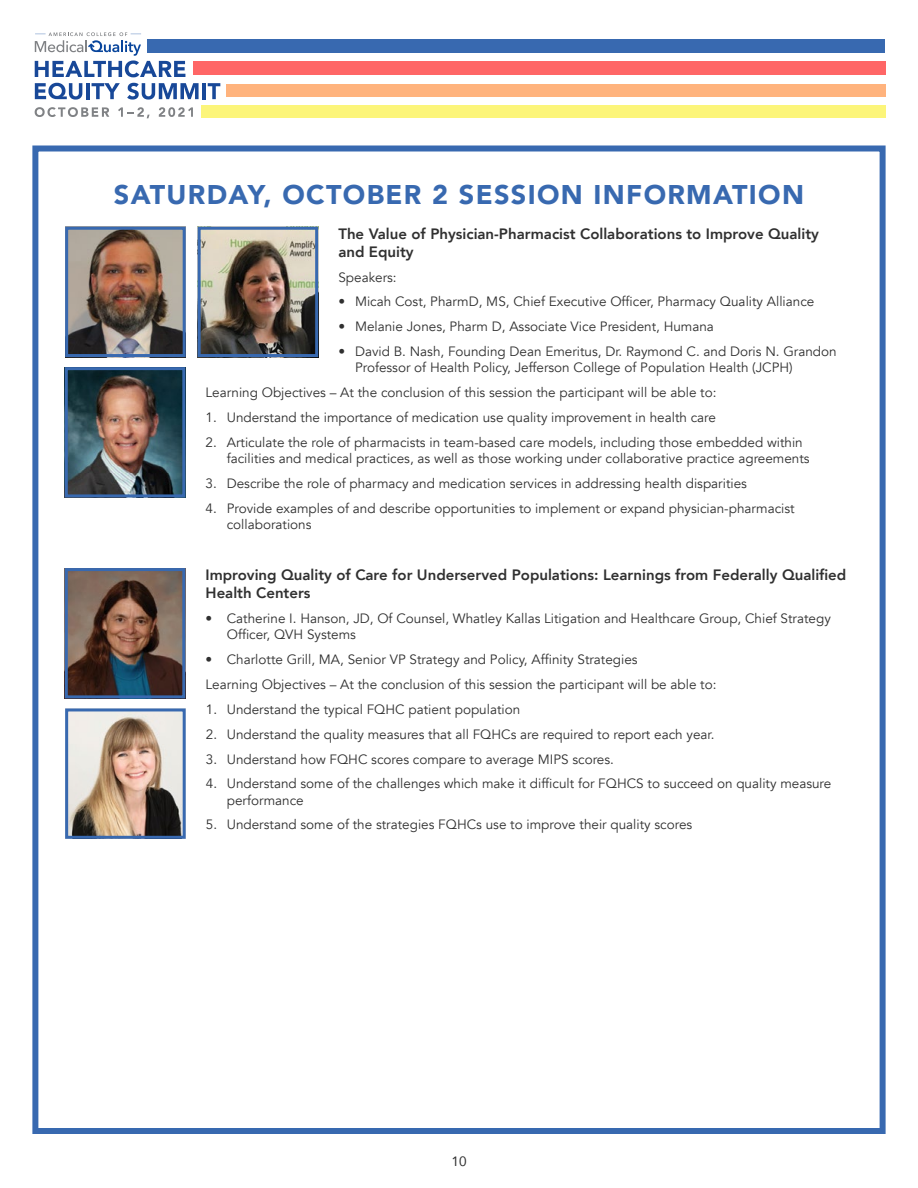
<style>
.page{position:relative;width:918px;height:1188px;background:#fff}
.page>*{position:absolute;margin:0;border:0;box-sizing:border-box;transform-origin:0 0}
.t1{font:900 27px "Avenir";letter-spacing:.05em;color:#3869b0}
.t2{font:800 15px/18px "Avenir";color:#303030}
.t3{font:13.5px/16.2px "Avenir";color:#303030}
.t4{font:13.5px "Avenir";color:#303030}
</style>
<div class="page">
<svg style="left:35px;top:83px;width:47px;height:17px"></svg>
<hr style="left:86px;top:83px;width:3px;height:16px;background:#184898">
<svg style="left:92px;top:83px;width:28px;height:16px"></svg>
<svg style="left:127px;top:83px;width:72px;height:17px"></svg>
<hr style="left:202px;top:83px;width:4px;height:16px;background:#184898">
<svg style="left:208px;top:83px;width:12px;height:16px"></svg>
<div style="left:148px;top:39px;width:737px;height:13px;background:#3869b0"></div>
<div style="left:226px;top:85px;width:660px;height:12px;background:#ffb37d"></div>
<div style="left:202px;top:105px;width:684px;height:13px;background:#fcf57a"></div>
<div style="left:193px;top:62px;width:693px;height:13px;background:#f66"></div>
<svg style="left:35px;top:32px;width:150px;height:45px"></svg>
<svg style="left:35px;top:107px;width:74px;height:10px"></svg>
<svg style="left:118px;top:107px;width:32px;height:11px"></svg>
<svg style="left:159px;top:107px;width:34px;height:10px"></svg>
<div style="left:32px;top:146px;width:854px;height:988px;border:6px solid #3869b0"></div>
<img style="left:69px;top:572px;width:112px;height:122px">
<div style="left:65px;top:568px;width:120px;height:130px;border:3px solid #3869b0"></div>
<img style="left:69px;top:371px;width:112px;height:122px">
<div style="left:65px;top:367px;width:120px;height:130px;border:3px solid #3869b0"></div>
<img style="left:202px;top:231px;width:112px;height:122px">
<div style="left:198px;top:227px;width:120px;height:130px;border:3px solid #3869b0"></div>
<img style="left:69px;top:712px;width:113px;height:123px">
<div style="left:65px;top:708px;width:121px;height:131px;border:3px solid #3869b0"></div>
<img style="left:69px;top:231px;width:113px;height:122px">
<div style="left:65px;top:227px;width:121px;height:130px;border:3px solid #3869b0"></div>
<h1 class="t1" style="left:114px;top:171px;width:692px">SATURDAY, OCTOBER 2 SESSION INFORMATION</h1>
<p class="t2" style="left:338px;top:225px;width:482px">The Value of Physician-Pharmacist Collaborations to Improve Quality and Equity</p>
<p class="t3" style="left:338px;top:269px;width:60px">Speakers:</p>
<p class="t3" style="left:338px;top:294px;width:477px">• Micah Cost, PharmD, MS, Chief Executive Officer, Pharmacy Quality Alliance</p>
<p class="t3" style="left:338px;top:319px;width:377px">• Melanie Jones, Pharm D, Associate Vice President, Humana</p>
<p class="t3" style="left:355px;top:344px;width:483px;text-indent:-17px">• David B. Nash, Founding Dean Emeritus, Dr. Raymond C. and Doris N. Grandon<br>Professor of Health Policy, Jefferson College of Population Health (JCPH)</p>
<p class="t3" style="left:206px;top:385px;width:512px">Learning Objectives – At the conclusion of this session the participant will be able to:</p>
<p class="t3" style="left:206px;top:409px;width:512px">1. Understand the importance of medication use quality improvement in health care</p>
<p class="t3" style="left:227px;top:434px;width:584px;text-indent:-21px">2. Articulate the role of pharmacists in team-based care models, including those embedded within facilities and medical practices, as well as those working under collaborative practice agreements</p>
<p class="t3" style="left:206px;top:475px;width:543px">3. Describe the role of pharmacy and medication services in addressing health disparities</p>
<p class="t3" style="left:227px;top:500px;width:569px;text-indent:-21px">4. Provide examples of and describe opportunities to implement or expand physician-pharmacist collaborations</p>
<p class="t2" style="left:206px;top:566px;width:642px">Improving Quality of Care for Underserved Populations: Learnings from Federally Qualified<br>Health Centers</p>
<p class="t3" style="left:227px;top:611px;width:606px;text-indent:-21px">• Catherine I. Hanson, JD, Of Counsel, Whatley Kallas Litigation and Healthcare Group, Chief Strategy<br>Officer, QVH Systems</p>
<p class="t3" style="left:206px;top:647px;width:512px;line-height:24.9px">• Charlotte Grill, MA, Senior VP Strategy and Policy, Affinity Strategies<br>Learning Objectives – At the conclusion of this session the participant will be able to:</p>
<p class="t3" style="left:206px;top:701px;width:316px">1. Understand the typical FQHC patient population</p>
<p class="t3" style="left:206px;top:726px;width:510px">2. Understand the quality measures that all FQHCs are required to report each year.</p>
<p class="t3" style="left:206px;top:751px;width:410px">3. Understand how FQHC scores compare to average MIPS scores.</p>
<p class="t3" style="left:227px;top:776px;width:606px;text-indent:-21px">4. Understand some of the challenges which make it difficult for FQHCS to succeed on quality measure performance</p>
<p class="t3" style="left:206px;top:817px;width:488px">5. Understand some of the strategies FQHCs use to improve their quality scores</p>
<p class="t4" style="left:451px;top:1150px;width:17px">10</p>
</div>
